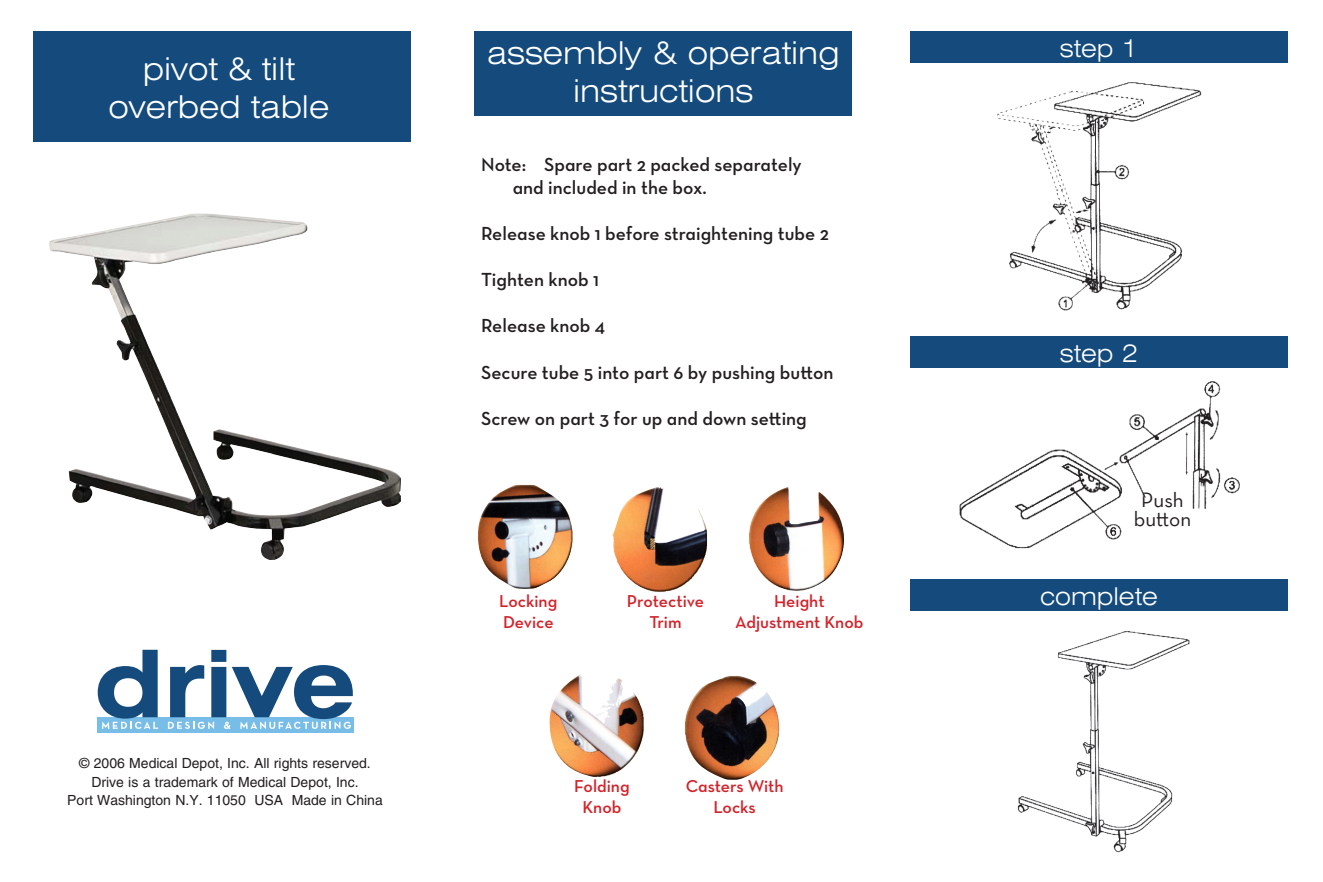
<style>
.page{position:relative;width:1323px;height:882px;background:#fff}
.page>*{position:absolute;margin:0;border:0;box-sizing:border-box;transform-origin:0 0}
.t1{font:300 expanded 31.5px/38px "Swiss 721 BT";color:#fff;text-align:center}
.t2{font:300 expanded 24.5px "Swiss 721 BT";color:#fff}
.t3{font:21px "Neutraface Text TT";color:#231f20}
.t4{font:19.25px "Neutraface Text Demi Alt";color:#231f20}
.t5{font:17.5px/21px "Neutraface Text Demi Alt";color:#d1232a;text-align:center}
.t6{font:14px "Helvetica";color:#231f20}
</style>
<div class="page">
<div style="left:474px;top:32px;width:378px;height:84px;background:#144a7c"></div>
<div style="left:33px;top:32px;width:378px;height:110px;background:#144a7c"></div>
<img style="left:997px;top:82px;width:205px;height:229px">
<img style="left:478px;top:485px;width:95px;height:104px">
<img style="left:749px;top:487px;width:95px;height:104px">
<img style="left:549px;top:674px;width:95px;height:103px">
<img style="left:612px;top:487px;width:96px;height:105px">
<img style="left:50px;top:214px;width:350px;height:346px">
<img style="left:1017px;top:631px;width:173px;height:222px">
<img style="left:959px;top:381px;width:281px;height:168px">
<div style="left:910px;top:32px;width:378px;height:31px;background:#144a7c"></div>
<div style="left:910px;top:336px;width:378px;height:32px;background:#144a7c"></div>
<div style="left:910px;top:579px;width:378px;height:32px;background:#144a7c"></div>
<div style="left:98px;top:717px;width:256px;height:16px;background:#78bde8"></div>
<svg style="left:98px;top:650px;width:60px;height:79px"></svg>
<svg style="left:168px;top:650px;width:185px;height:79px"></svg>
<p class="t1" style="left:143px;top:50px;width:154px">pivot &amp; tilt</p>
<p class="t1" style="left:108px;top:88px;width:222px">overbed table</p>
<p class="t6" style="left:79px;top:755px;width:293px">© 2006 Medical Depot, Inc. All rights reserved.</p>
<p class="t6" style="left:91px;top:774px;width:269px">Drive is a trademark of Medical Depot, Inc.</p>
<p class="t6" style="left:67px;top:792px;width:317px">Port Washington N.Y. 11050 USA Made in China</p>
<p class="t1" style="left:487px;top:34px;width:354px">assembly &amp; operating instructions</p>
<p class="t4" style="left:481px;top:152px;width:322px">Note: Spare part 2 packed separately</p>
<p class="t4" style="left:513px;top:175px;width:196px">and included in the box.</p>
<p class="t4" style="left:481px;top:221px;width:349px">Release knob 1 before straightening tube 2</p>
<p class="t4" style="left:481px;top:268px;width:119px">Tighten knob 1</p>
<p class="t4" style="left:481px;top:314px;width:125px">Release knob 4</p>
<p class="t4" style="left:481px;top:360px;width:354px">Secure tube 5 into part 6 by pushing button</p>
<p class="t4" style="left:481px;top:406px;width:327px">Screw on part 3 for up and down setting</p>
<p class="t5" style="left:499px;top:591px;width:60px">Locking</p>
<p class="t5" style="left:503px;top:612px;width:52px">Device</p>
<p class="t5" style="left:627px;top:591px;width:79px">Protective</p>
<p class="t5" style="left:649px;top:612px;width:34px">Trim</p>
<p class="t5" style="left:774px;top:591px;width:52px">Height</p>
<p class="t5" style="left:735px;top:612px;width:130px">Adjustment Knob</p>
<p class="t5" style="left:574px;top:776px;width:57px">Folding</p>
<p class="t5" style="left:583px;top:797px;width:41px">Knob</p>
<p class="t5" style="left:686px;top:776px;width:99px">Casters With<br>Locks</p>
<p class="t2" style="left:1060px;top:34px;width:80px">step 1</p>
<p class="t2" style="left:1060px;top:338px;width:80px">step 2</p>
<p class="t3" style="left:1141px;top:486px;width:44px">Push</p>
<p class="t3" style="left:1134px;top:506px;width:59px">button</p>
<p class="t2" style="left:1040px;top:582px;width:119px">complete</p>
</div>
